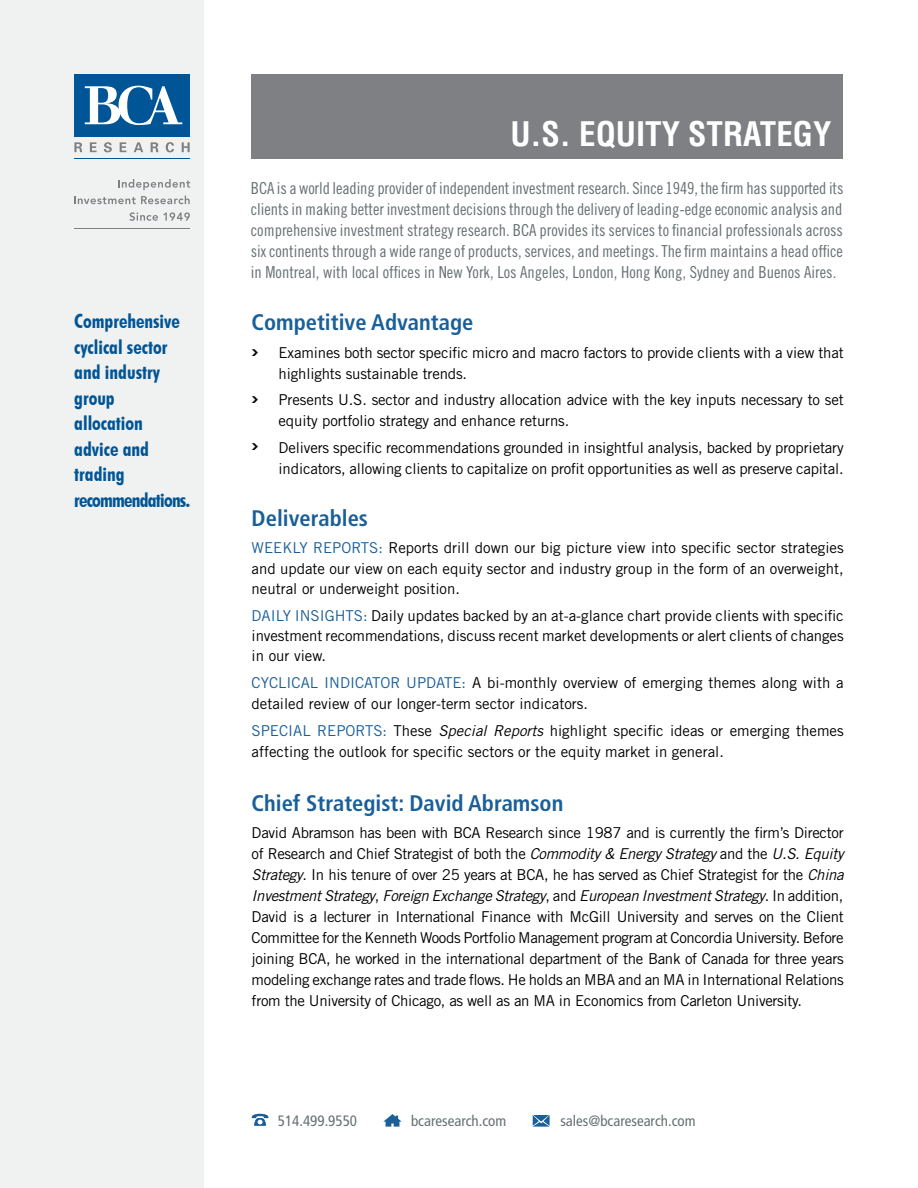
<style>
.page{position:relative;width:918px;height:1188px;background:#fff}
.page>*{position:absolute;margin:0;border:0;box-sizing:border-box;transform-origin:0 0}
.t1{font:700 condensed 33px "Helvetica LT Std";color:#fff}
.t2{font:700 condensed 22.5px "Frutiger LT Std";color:#1a5f98}
.t3{font:700 condensed 19.5px/25.5px "Futura BT";color:#005596}
.t4{font:16.5px/21px "Trade Gothic LT Std Cn 18";color:#677073;text-align:justify}
.t5{font:15px/21px "Trade Gothic LT Std";letter-spacing:-.01em;color:#000}
.t6{font:condensed 15px "Frutiger LT Std";color:#677073}
.s1{color:#1a5f98}
.s2{font-style:italic}
</style>
<div class="page">
<div style="left:0;top:0;width:204px;height:1188px;background:#f0f1f1"></div>
<div style="left:74px;top:74px;width:116px;height:62px;background:#005596"></div>
<svg style="left:85px;top:86px;width:97px;height:39px"></svg>
<svg style="left:74px;top:142px;width:8px;height:10px"></svg>
<svg style="left:90px;top:142px;width:7px;height:10px"></svg>
<svg style="left:104px;top:142px;width:8px;height:10px"></svg>
<svg style="left:120px;top:142px;width:6px;height:10px"></svg>
<svg style="left:134px;top:142px;width:9px;height:10px"></svg>
<svg style="left:151px;top:142px;width:8px;height:10px"></svg>
<svg style="left:166px;top:142px;width:8px;height:10px"></svg>
<svg style="left:182px;top:142px;width:8px;height:10px"></svg>
<hr style="left:74px;top:159px;width:116px;height:1px;background:#005596">
<svg style="left:118px;top:179px;width:72px;height:11px"></svg>
<svg style="left:74px;top:196px;width:116px;height:8px"></svg>
<svg style="left:129px;top:212px;width:61px;height:9px"></svg>
<hr style="left:74px;top:228px;width:116px;height:1px;background:#7e8083">
<svg style="left:383px;top:1114px;width:19px;height:13px"></svg>
<svg style="left:533px;top:1115px;width:17px;height:12px"></svg>
<svg style="left:252px;top:1114px;width:17px;height:12px"></svg>
<div style="left:252px;top:74px;width:591px;height:85px;background:#7e8083"></div>
<h1 class="t1" style="left:510px;top:114px;width:322px">U.S. EQUITY STRATEGY</h1>
<p class="t4" style="left:251px;top:178px;width:594px">BCA is a world leading provider of independent investment research. Since 1949, the firm has supported its clients in making better investment decisions through the delivery of leading-edge economic analysis and comprehensive investment strategy research. BCA provides its services to financial professionals across six continents through a wide range of products, services, and meetings. The firm maintains a head office in Montreal, with local offices in New York, Los Angeles, London, Hong Kong, Sydney and Buenos Aires.</p>
<h3 class="t3" style="left:74px;top:308px;width:117px">Comprehensive cyclical sector and industry group<br>allocation advice and trading recommendations.</h3>
<h2 class="t2" style="left:252px;top:309px;width:223px">Competitive Advantage</h2>
<p class="t5" style="left:279px;top:342px;width:567px">Examines both sector specific micro and macro factors to provide clients with a view that highlights sustainable trends.</p>
<p class="t5" style="left:279px;top:389px;width:567px">Presents U.S. sector and industry allocation advice with the key inputs necessary to set equity portfolio strategy and enhance returns.</p>
<p class="t5" style="left:279px;top:437px;width:567px">Delivers specific recommendations grounded in insightful analysis, backed by proprietary indicators, allowing clients to capitalize on profit opportunities as well as preserve capital.</p>
<h2 class="t2" style="left:252px;top:505px;width:118px">Deliverables</h2>
<p class="t5" style="left:252px;top:538px;width:594px;line-height:20.2px;text-align:justify"><span class="s1">WEEKLY REPORTS:</span> Reports drill down our big picture view into specific sector strategies and update our view on each equity sector and industry group in the form of an overweight, neutral or underweight position.</p>
<p class="t5" style="left:252px;top:605px;width:594px;line-height:20.2px;text-align:justify"><span class="s1">DAILY INSIGHTS:</span> Daily updates backed by an at-a-glance chart provide clients with specific investment recommendations, discuss recent market developments or alert clients of changes in our view.</p>
<p class="t5" style="left:252px;top:673px;width:594px;line-height:20.2px"><span class="s1">CYCLICAL INDICATOR UPDATE:</span> A bi-monthly overview of emerging themes along with a detailed review of our longer-term sector indicators.</p>
<p class="t5" style="left:252px;top:721px;width:594px;line-height:20.2px"><span class="s1">SPECIAL REPORTS:</span> These <span class="s2">Special Reports</span> highlight specific ideas or emerging themes affecting the outlook for specific sectors or the equity market in general.</p>
<h2 class="t2" style="left:252px;top:789px;width:313px">Chief Strategist: David Abramson</h2>
<p class="t5" style="left:252px;top:822px;width:594px;text-align:justify">David Abramson has been with BCA Research since 1987 and is currently the firm’s Director of Research and Chief Strategist of both the <span class="s2">Commodity &amp; Energy Strategy</span> and the <span class="s2">U.S. Equity Strategy</span>. In his tenure of over 25 years at BCA, he has served as Chief Strategist for the <span class="s2">China Investment Strategy</span>, <span class="s2">Foreign Exchange Strategy</span>, and <span class="s2">European Investment Strategy</span>. In addition, David is a lecturer in International Finance with McGill University and serves on the Client Committee for the Kenneth Woods Portfolio Management program at Concordia University. Before joining BCA, he worked in the international department of the Bank of Canada for three years modeling exchange rates and trade flows. He holds an MBA and an MA in International Relations from the University of Chicago, as well as an MA in Economics from Carleton University.</p>
<p class="t6" style="left:278px;top:1112px;width:81px">514.499.9550</p>
<p class="t6" style="left:411px;top:1112px;width:97px">bcaresearch.com</p>
<p class="t6" style="left:560px;top:1112px;width:137px">sales@bcaresearch.com</p>
</div>
